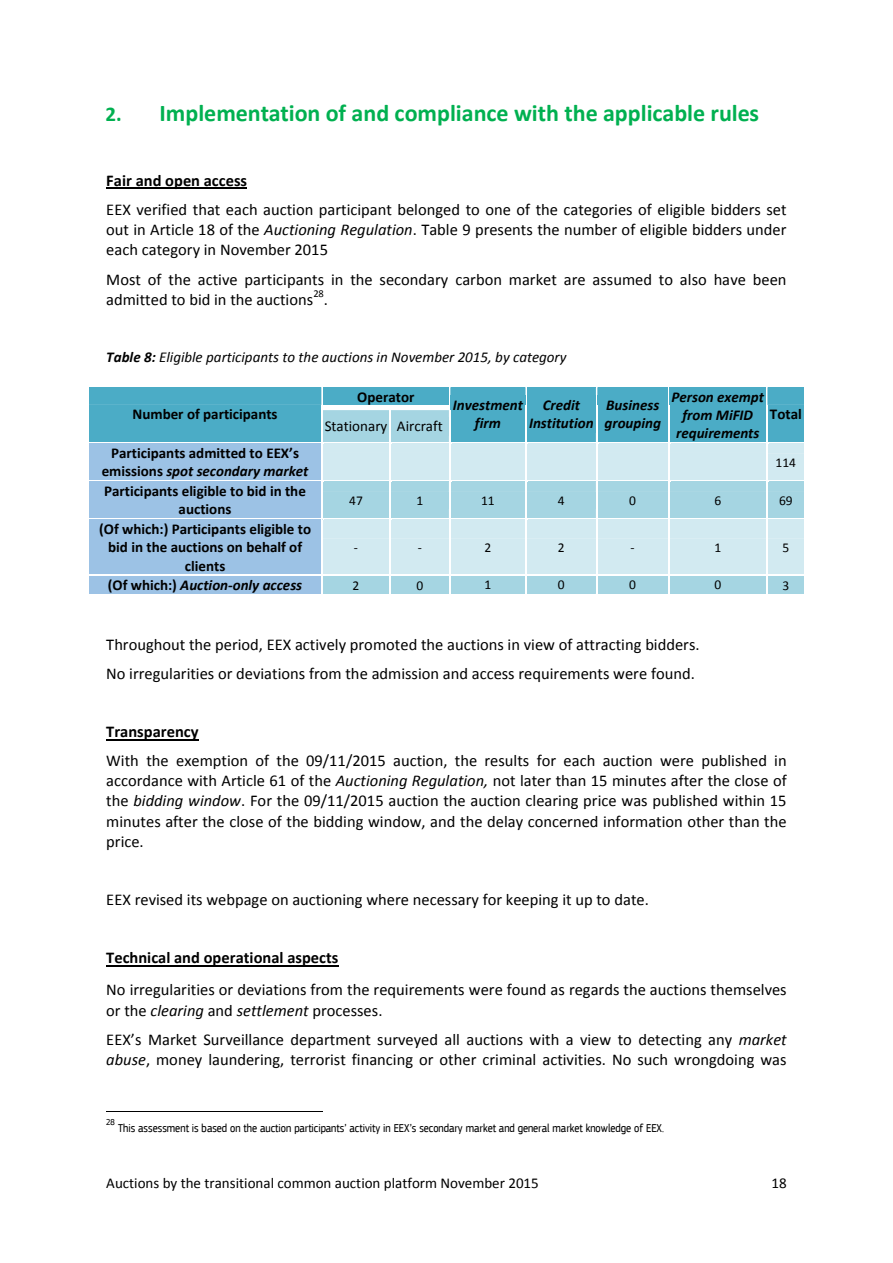
<style>
.page{position:relative;width:893px;height:1263px;background:#fff}
.page>*{position:absolute;margin:0;border:0;box-sizing:border-box;transform-origin:0 0}
.t1{font:700 24px "Calibri";color:#00b050}
.t2{font:16.5px/20.1px "Calibri";color:#000}
.t3{font:700 16.5px "Calibri";color:#000}
.t4{font:700 15px/18.3px "Calibri";color:#000;text-align:center}
.t5{font:italic 700 15px/18.3px "Calibri";color:#000;text-align:center}
.t6{font:15px "Calibri";color:#000}
.t7{font:italic 15px "Calibri";color:#000}
.t8{font:13.5px "Calibri";color:#000}
.t9{font:12px "EC Square Sans Cond Pro";color:#000}
.t10{font:10.5px "Calibri";color:#000}
.t11{font:9px "EC Square Sans Cond Pro";color:#000}
.s1{font-size:21px}
.s2{font-style:italic}
.s3{font-weight:700}
.s4{font-style:normal}
</style>
<div class="page">
<hr style="left:106px;top:188px;width:141px;height:1px;background:#000">
<svg style="left:89px;top:387px;width:715px;height:207px;background:#9fcfe1"></svg>
<hr style="left:106px;top:739px;width:93px;height:1px;background:#000">
<hr style="left:106px;top:965px;width:232px;height:1px;background:#000">
<hr style="left:106px;top:1111px;width:216px;height:1px;background:#000">
<h1 class="t1" style="left:105px;top:103px;width:655px"><span class="s1">2.</span> Implementation of and compliance with the applicable rules</h1>
<p class="t3" style="left:106px;top:174px;width:142px">Fair and open access</p>
<p class="t2" style="left:106px;top:201px;width:682px;text-align:justify">EEX verified that each auction participant belonged to one of the categories of eligible bidders set out in Article 18 of the <span class="s2">Auctioning Regulation</span>. Table 9 presents the number of eligible bidders under each category in November 2015</p>
<p class="t2" style="left:106px;top:270px;width:682px">Most of the active participants in the secondary carbon market are assumed to also have been admitted to bid in the auctions</p>
<p class="t10" style="left:313px;top:289px;width:12px">28</p>
<p class="t2" style="left:324px;top:291px;width:6px">.</p>
<p class="t7" style="left:106px;top:350px;width:462px"><span class="s3">Table 8:</span> Eligible participants to the auctions in November 2015, by category</p>
<p class="t4" style="left:357px;top:389px;width:59px">Operator</p>
<p class="t4" style="left:132px;top:406px;width:147px">Number of participants</p>
<p class="t6" style="left:325px;top:420px;width:120px">Stationary Aircraft</p>
<p class="t5" style="left:453px;top:397px;width:72px">Investment firm</p>
<p class="t5" style="left:529px;top:397px;width:66px">Credit<br>Institution</p>
<p class="t5" style="left:604px;top:397px;width:58px;text-align:left">Business grouping</p>
<p class="t5" style="left:671px;top:389px;width:94px">Person exempt from MiFID requirements</p>
<p class="t4" style="left:770px;top:406px;width:33px">Total</p>
<p class="t4" style="left:102px;top:445px;width:208px">Participants admitted to EEX’s emissions <span class="s2">spot secondary market</span></p>
<p class="t8" style="left:775px;top:457px;width:22px">114</p>
<p class="t4" style="left:104px;top:483px;width:203px">Participants eligible to bid in the auctions</p>
<p class="t8" style="left:349px;top:495px;width:15px">47</p>
<p class="t8" style="left:416px;top:495px;width:8px">1</p>
<p class="t8" style="left:481px;top:495px;width:15px">11</p>
<p class="t8" style="left:558px;top:495px;width:8px">4</p>
<p class="t8" style="left:629px;top:495px;width:8px">0</p>
<p class="t8" style="left:714px;top:495px;width:8px">6</p>
<p class="t8" style="left:779px;top:495px;width:15px">69</p>
<p class="t4" style="left:99px;top:521px;width:213px">(Of which:) Participants eligible to bid in the auctions on behalf of clients</p>
<p class="t8" style="left:354px;top:542px;width:6px">-</p>
<p class="t8" style="left:418px;top:542px;width:6px">-</p>
<p class="t8" style="left:484px;top:542px;width:8px">2</p>
<p class="t8" style="left:558px;top:542px;width:8px">2</p>
<p class="t8" style="left:631px;top:542px;width:6px">-</p>
<p class="t8" style="left:714px;top:542px;width:8px">1</p>
<p class="t8" style="left:782px;top:542px;width:8px">5</p>
<p class="t5" style="left:108px;top:577px;width:196px"><span class="s4">(Of which:)</span> Auction-only access</p>
<p class="t8" style="left:353px;top:580px;width:8px">2</p>
<p class="t8" style="left:416px;top:580px;width:8px">0</p>
<p class="t8" style="left:484px;top:579px;width:8px">1</p>
<p class="t8" style="left:558px;top:579px;width:8px">0</p>
<p class="t8" style="left:629px;top:579px;width:8px">0</p>
<p class="t8" style="left:714px;top:579px;width:8px">0</p>
<p class="t8" style="left:782px;top:580px;width:8px">3</p>
<p class="t2" style="left:106px;top:631px;width:595px;line-height:29.1px">Throughout the period, EEX actively promoted the auctions in view of attracting bidders.<br>No irregularities or deviations from the admission and access requirements were found.</p>
<p class="t3" style="left:106px;top:725px;width:94px">Transparency</p>
<p class="t2" style="left:106px;top:752px;width:682px;text-align:justify">With the exemption of the 09/11/2015 auction, the results for each auction were published in accordance with Article 61 of the <span class="s2">Auctioning Regulation,</span> not later than 15 minutes after the close of the <span class="s2">bidding window</span>. For the 09/11/2015 auction the auction clearing price was published within 15 minutes after the close of the bidding window, and the delay concerned information other than the price.</p>
<p class="t2" style="left:106px;top:891px;width:544px">EEX revised its webpage on auctioning where necessary for keeping it up to date.</p>
<p class="t3" style="left:106px;top:951px;width:234px">Technical and operational aspects</p>
<p class="t2" style="left:106px;top:981px;width:682px">No irregularities or deviations from the requirements were found as regards the auctions themselves or the <span class="s2">clearing</span> and <span class="s2">settlement</span> processes.</p>
<p class="t2" style="left:106px;top:1031px;width:682px">EEX’s Market Surveillance department surveyed all auctions with a view to detecting any <span class="s2">market abuse</span>, money laundering, terrorist financing or other criminal activities. No such wrongdoing was</p>
<p class="t11" style="left:106px;top:1117px;width:10px">28</p>
<p class="t9" style="left:118px;top:1121px;width:547px">This assessment is based on the auction participants’ activity in EEX’s secondary market and general market knowledge of EEX.</p>
<p class="t6" style="left:106px;top:1176px;width:434px">Auctions by the transitional common auction platform November 2015</p>
<p class="t6" style="left:771px;top:1176px;width:17px">18</p>
</div>
